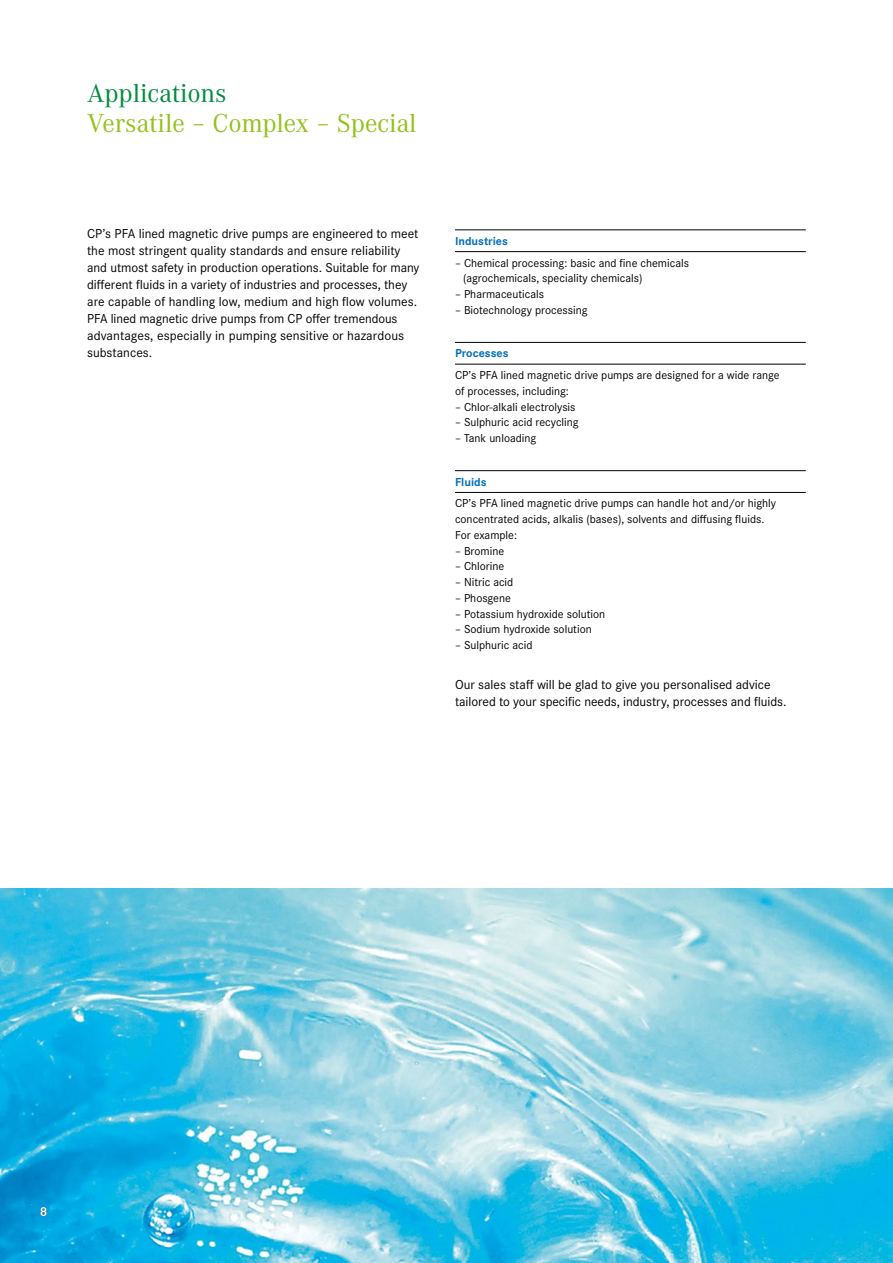
<style>
.page{position:relative;width:893px;height:1263px;background:#fff}
.page>*{position:absolute;margin:0;border:0;box-sizing:border-box;transform-origin:0 0}
.t1{font:27px "Corporate A";color:#94c11c}
.t2{font:27px "Corporate A";color:#008d3e}
.t3{font:13.5px/17px "Corporate S";color:#000}
.t4{font:700 13.5px "Corporate S";color:#fff}
.t5{font:12px/15.8px "Corporate S";color:#000}
.t6{font:700 12px "Corporate S";color:#006fb9}
</style>
<div class="page">
<img style="left:0;top:889px;width:893px;height:374px">
<hr style="left:455px;top:230px;width:351px;height:1px;background:#000">
<hr style="left:455px;top:251px;width:351px;height:1px;background:#000">
<hr style="left:455px;top:342px;width:351px;height:1px;background:#000">
<hr style="left:455px;top:364px;width:351px;height:1px;background:#000">
<hr style="left:455px;top:470px;width:351px;height:1px;background:#000">
<hr style="left:455px;top:492px;width:351px;height:1px;background:#000">
<h1 class="t2" style="left:87px;top:75px;width:141px">Applications</h1>
<h1 class="t1" style="left:87px;top:105px;width:331px">Versatile – Complex – Special</h1>
<p class="t3" style="left:87px;top:225px;width:334px">CP’s PFA lined magnetic drive pumps are engineered to meet the most stringent quality standards and ensure reliability and utmost safety in production operations. Suitable for many different fluids in a variety of industries and processes, they are capable of handling low, medium and high flow volumes.<br>PFA lined magnetic drive pumps from CP offer tremendous advantages, especially in pumping sensitive or hazardous substances.</p>
<p class="t6" style="left:455px;top:232px;width:54px">Industries</p>
<p class="t5" style="left:463px;top:254px;width:227px;text-indent:-8px">– Chemical processing: basic and fine chemicals (agrochemicals, speciality chemicals)</p>
<p class="t5" style="left:455px;top:286px;width:90px">– Pharmaceuticals</p>
<p class="t5" style="left:455px;top:301px;width:134px">– Biotechnology processing</p>
<p class="t6" style="left:455px;top:345px;width:55px">Processes</p>
<p class="t5" style="left:455px;top:367px;width:326px">CP’s PFA lined magnetic drive pumps are designed for a wide range of processes, including:</p>
<p class="t5" style="left:455px;top:398px;width:122px">– Chlor-alkali electrolysis</p>
<p class="t5" style="left:455px;top:414px;width:125px">– Sulphuric acid recycling</p>
<p class="t5" style="left:455px;top:430px;width:83px">– Tank unloading</p>
<p class="t6" style="left:455px;top:473px;width:33px">Fluids</p>
<p class="t5" style="left:455px;top:495px;width:323px">CP’s PFA lined magnetic drive pumps can handle hot and/or highly concentrated acids, alkalis (bases), solvents and diffusing fluids.<br>For example:</p>
<p class="t5" style="left:455px;top:542px;width:51px">– Bromine</p>
<p class="t5" style="left:455px;top:558px;width:51px">– Chlorine</p>
<p class="t5" style="left:455px;top:574px;width:60px">– Nitric acid</p>
<p class="t5" style="left:455px;top:589px;width:58px">– Phosgene</p>
<p class="t5" style="left:455px;top:605px;width:152px">– Potassium hydroxide solution</p>
<p class="t5" style="left:455px;top:621px;width:138px">– Sodium hydroxide solution</p>
<p class="t5" style="left:455px;top:637px;width:79px">– Sulphuric acid</p>
<p class="t3" style="left:455px;top:675px;width:333px">Our sales staff will be glad to give you personalised advice tailored to your specific needs, industry, processes and fluids.</p>
<p class="t4" style="left:40px;top:1202px;width:9px">8</p>
</div>
